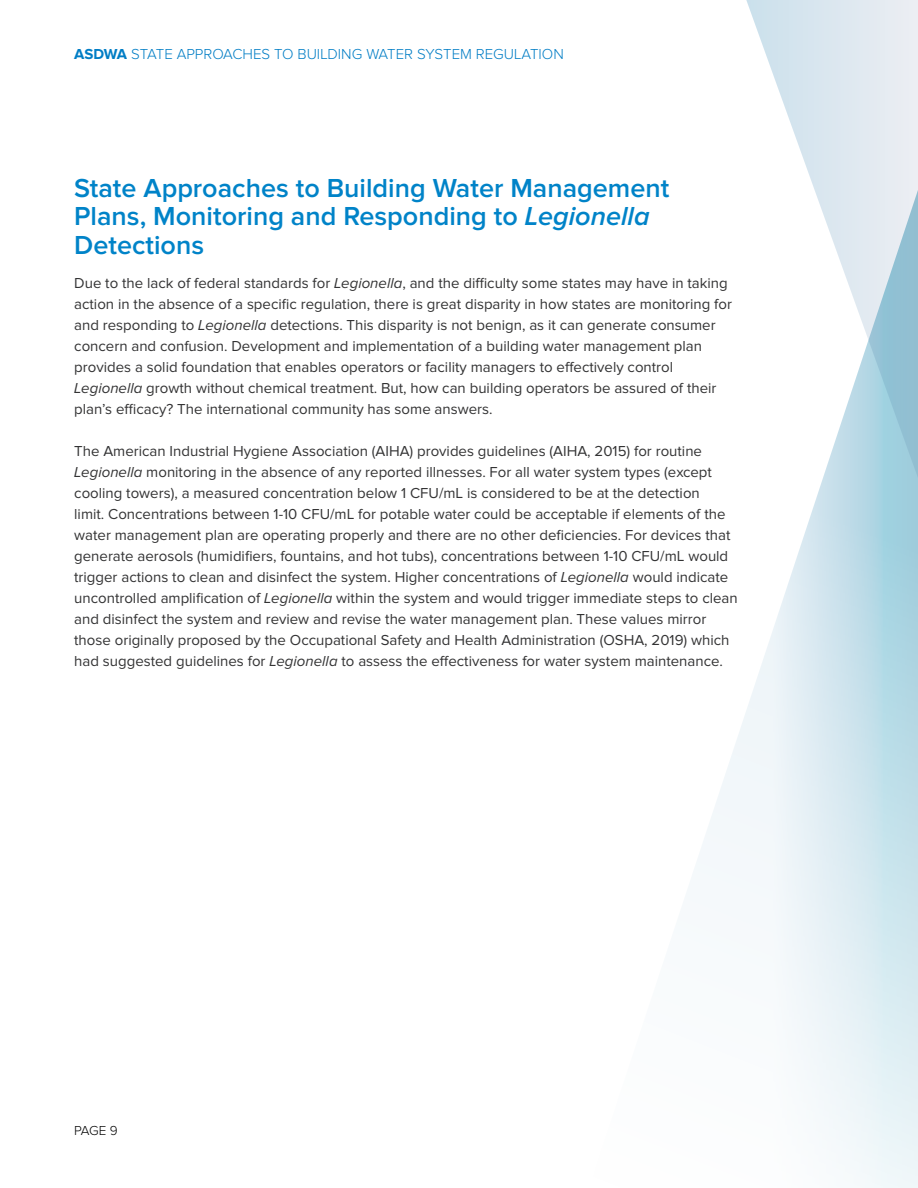
<style>
.page{position:relative;width:918px;height:1188px;background:#fff}
.page>*{position:absolute;margin:0;border:0;box-sizing:border-box;transform-origin:0 0}
.t1{font:600 27px/28.5px "Proxima Nova";color:#0083c8}
.t2{font:15px/21px "Proxima Nova";color:#333334}
.t3{font:300 15px "Proxima Nova";color:#007dc5}
.t4{font:300 13.5px "Proxima Nova";color:#000}
.s1{font-weight:700}
.s2{font-style:italic}
</style>
<div class="page">
<svg style="left:746px;top:0;width:172px;height:153px"></svg>
<svg style="left:694px;top:153px;width:224px;height:1035px"></svg>
<p class="t3" style="left:74px;top:48px;width:491px"><span class="s1">ASDWA</span> STATE APPROACHES TO BUILDING WATER SYSTEM REGULATION</p>
<h1 class="t1" style="left:74px;top:174px;width:597px">State Approaches to Building Water Management<br>Plans, Monitoring and Responding to <span class="s2">Legionella<br></span>Detections</h1>
<p class="t2" style="left:74px;top:273px;width:659px">Due to the lack of federal standards for <span class="s2">Legionella</span>, and the difficulty some states may have in taking action in the absence of a specific regulation, there is great disparity in how states are monitoring for and responding to <span class="s2">Legionella</span> detections. This disparity is not benign, as it can generate consumer concern and confusion. Development and implementation of a building water management plan provides a solid foundation that enables operators or facility managers to effectively control <span class="s2">Legionella</span> growth without chemical treatment. But, how can building operators be assured of their plan’s efficacy? The international community has some answers.</p>
<p class="t2" style="left:74px;top:441px;width:665px">The American Industrial Hygiene Association (AIHA) provides guidelines (AIHA, 2015) for routine <span class="s2">Legionella</span> monitoring in the absence of any reported illnesses. For all water system types (except cooling towers), a measured concentration below 1 CFU/mL is considered to be at the detection<br>limit. Concentrations between 1-10 CFU/mL for potable water could be acceptable if elements of the water management plan are operating properly and there are no other deficiencies. For devices that generate aerosols (humidifiers, fountains, and hot tubs), concentrations between 1-10 CFU/mL would trigger actions to clean and disinfect the system. Higher concentrations of <span class="s2">Legionella</span> would indicate uncontrolled amplification of <span class="s2">Legionella</span> within the system and would trigger immediate steps to clean and disinfect the system and review and revise the water management plan. These values mirror those originally proposed by the Occupational Safety and Health Administration (OSHA, 2019) which had suggested guidelines for <span class="s2">Legionella</span> to assess the effectiveness for water system maintenance.</p>
<p class="t4" style="left:74px;top:1124px;width:45px">PAGE 9</p>
</div>
